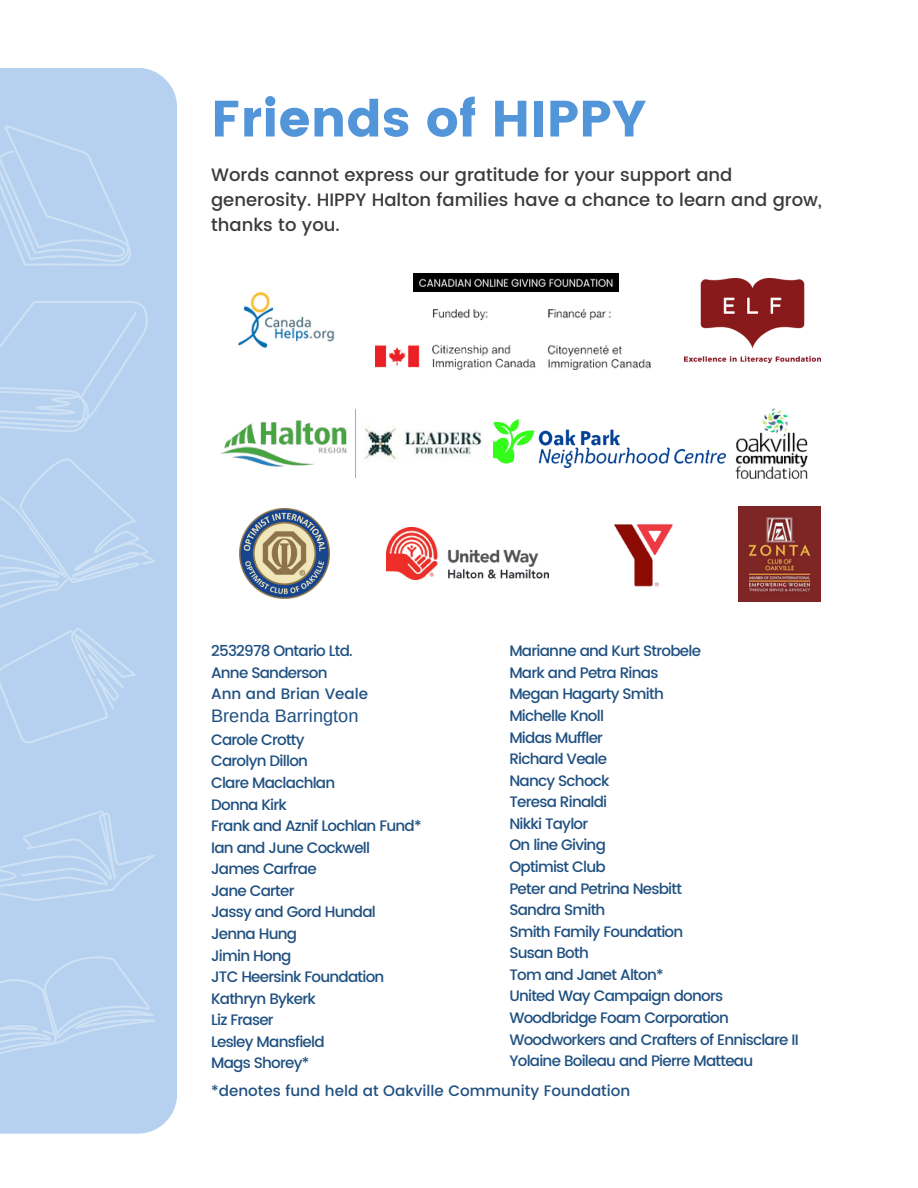
<style>
.page{position:relative;width:918px;height:1188px;background:#fff}
.page>*{position:absolute;margin:0;border:0;box-sizing:border-box;transform-origin:0 0}
.t1{font:51px "Poppins";color:#5295d9}
.t2{font:18.15px "Arimo";color:#1f5081}
.t3{font:500 18px/24.8px "Poppins";color:#3a3a3a}
.t4{font:500 15.15px "Poppins";letter-spacing:-.05em;color:#1f5081}
.t5{font:500 15.15px "Poppins";color:#1f5081}
</style>
<div class="page">
<div style="left:0;top:68px;width:177px;height:1066px;background:#b5d1ef"></div>
<svg style="left:0;top:106px;width:155px;height:990px;background:#b7d2ef"></svg>
<img style="left:684px;top:278px;width:136px;height:86px">
<img style="left:220px;top:420px;width:127px;height:47px">
<img style="left:493px;top:419px;width:230px;height:49px">
<img style="left:723px;top:408px;width:85px;height:71px">
<img style="left:240px;top:509px;width:90px;height:90px">
<img style="left:386px;top:528px;width:162px;height:52px">
<img style="left:614px;top:524px;width:59px;height:63px">
<img style="left:738px;top:507px;width:83px;height:94px">
<img style="left:238px;top:292px;width:97px;height:56px">
<img style="left:376px;top:309px;width:274px;height:61px">
<img style="left:414px;top:273px;width:204px;height:18px">
<img style="left:355px;top:409px;width:127px;height:69px">
<p class="t1" style="left:211px;top:89px;width:437px">Friends of HIPPY</p>
<p class="t3" style="left:211px;top:162px;width:612px">Words cannot express our gratitude for your support and generosity. HIPPY Halton families have a chance to learn and grow, thanks to you.</p>
<p class="t4" style="left:211px;top:642px;width:143px">2532978 Ontario Ltd.</p>
<p class="t4" style="left:211px;top:664px;width:118px">Anne Sanderson</p>
<p class="t5" style="left:211px;top:685px;width:158px">Ann and Brian Veale</p>
<p class="t2" style="left:211px;top:706px;width:149px">Brenda Barrington</p>
<p class="t4" style="left:211px;top:731px;width:95px">Carole Crotty</p>
<p class="t4" style="left:211px;top:752px;width:98px">Carolyn Dillon</p>
<p class="t4" style="left:211px;top:774px;width:126px">Clare Maclachlan</p>
<p class="t4" style="left:211px;top:795px;width:77px">Donna Kirk</p>
<p class="t4" style="left:211px;top:817px;width:212px">Frank and Aznif Lochlan Fund*</p>
<p class="t4" style="left:211px;top:839px;width:161px">Ian and June Cockwell</p>
<p class="t4" style="left:211px;top:860px;width:107px">James Carfrae</p>
<p class="t4" style="left:211px;top:882px;width:85px">Jane Carter</p>
<p class="t4" style="left:211px;top:903px;width:166px">Jassy and Gord Hundal</p>
<p class="t4" style="left:211px;top:925px;width:88px">Jenna Hung</p>
<p class="t4" style="left:211px;top:946px;width:82px">Jimin Hong</p>
<p class="t4" style="left:211px;top:968px;width:175px">JTC Heersink Foundation</p>
<p class="t4" style="left:211px;top:990px;width:106px">Kathryn Bykerk</p>
<p class="t4" style="left:211px;top:1011px;width:64px">Liz Fraser</p>
<p class="t4" style="left:211px;top:1033px;width:115px">Lesley Mansfield</p>
<p class="t4" style="left:211px;top:1054px;width:100px">Mags Shorey*</p>
<p class="t4" style="left:509px;top:642px;width:193px">Marianne and Kurt Strobele</p>
<p class="t4" style="left:509px;top:664px;width:151px">Mark and Petra Rinas</p>
<p class="t4" style="left:509px;top:685px;width:156px">Megan Hagarty Smith</p>
<p class="t4" style="left:509px;top:707px;width:96px">Michelle Knoll</p>
<p class="t4" style="left:509px;top:728px;width:95px">Midas Muffler</p>
<p class="t4" style="left:509px;top:750px;width:99px">Richard Veale</p>
<p class="t4" style="left:509px;top:772px;width:102px">Nancy Schock</p>
<p class="t4" style="left:509px;top:793px;width:99px">Teresa Rinaldi</p>
<p class="t4" style="left:509px;top:815px;width:80px">Nikki Taylor</p>
<p class="t4" style="left:509px;top:836px;width:98px">On line Giving</p>
<p class="t4" style="left:509px;top:858px;width:98px">Optimist Club</p>
<p class="t4" style="left:509px;top:879px;width:174px">Peter and Petrina Nesbitt</p>
<p class="t4" style="left:509px;top:901px;width:98px">Sandra Smith</p>
<p class="t4" style="left:509px;top:923px;width:175px">Smith Family Foundation</p>
<p class="t4" style="left:509px;top:944px;width:81px">Susan Both</p>
<p class="t4" style="left:509px;top:966px;width:156px">Tom and Janet Alton*</p>
<p class="t4" style="left:509px;top:987px;width:215px">United Way Campaign donors</p>
<p class="t4" style="left:509px;top:1009px;width:221px">Woodbridge Foam Corporation</p>
<p class="t4" style="left:509px;top:1030px;width:291px">Woodworkers and Crafters of Ennisclare II</p>
<p class="t4" style="left:509px;top:1052px;width:245px">Yolaine Boileau and Pierre Matteau</p>
<p class="t5" style="left:211px;top:1082px;width:421px">*denotes fund held at Oakville Community Foundation</p>
</div>
